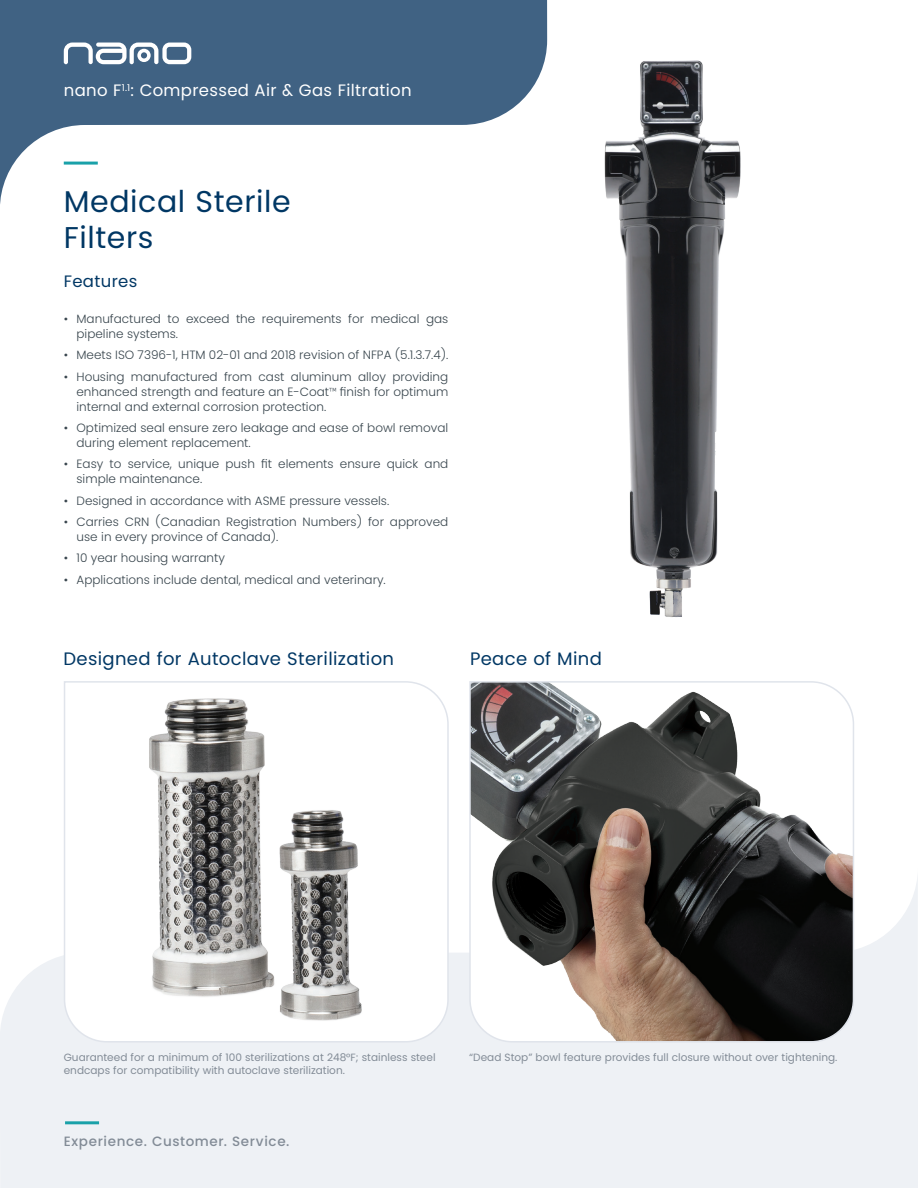
<style>
.page{position:relative;width:918px;height:1188px;background:#fff}
.page>*{position:absolute;margin:0;border:0;box-sizing:border-box;transform-origin:0 0}
.H1_title{font:30px/36px "Poppins";letter-spacing:.02em;color:#003764}
.Subtitle{font:18px "Poppins";letter-spacing:.02em;color:#003764}
.Subtitle-2{font:16.5px "Poppins";letter-spacing:.02em;color:#fff}
.Subtitle-3{font:16.5px "Poppins";letter-spacing:.02em;color:#003764}
.t1{font:500 13.5px "Poppins";letter-spacing:.05em;color:#828b96}
.t2{font:300 12px/15px "Poppins";color:#38454d}
.Long_copy{font:10.5px "Poppins";color:#828b96}
.s1{font-family:"Source Sans Pro"}
</style>
<div class="page">
<div style="left:0;top:877px;width:918px;height:311px;background:#eef1f5"></div>
<svg style="left:469px;top:681px;width:386px;height:362px"></svg>
<svg style="left:63px;top:681px;width:386px;height:362px"></svg>
<svg style="left:0;top:0;width:547px;height:204px;fill:#406283"></svg>
<hr style="left:65px;top:1121px;width:34px;height:3px;background:#1aa1a9">
<hr style="left:64px;top:162px;width:34px;height:3px;background:#1aa1a9">
<img style="left:604px;top:60px;width:137px;height:557px">
<svg style="left:64px;top:43px;width:127px;height:21px"></svg>
<p class="Subtitle-2" style="left:64px;top:81px;width:349px">nano F<sup>1.1</sup>: Compressed Air &amp; Gas Filtration</p>
<p class="H1_title" style="left:64px;top:184px;width:228px">Medical Sterile<br>Filters</p>
<p class="Subtitle-3" style="left:64px;top:271px;width:75px">Features</p>
<p class="t2" style="left:77px;top:311px;width:373px;text-indent:-13px">• Manufactured to exceed the requirements for medical gas pipeline systems.</p>
<p class="t2" style="left:64px;top:348px;width:386px">• Meets ISO 7396-1, HTM 02-01 and 2018 revision of NFPA (5.1.3.7.4).</p>
<p class="t2" style="left:77px;top:369px;width:373px;text-align:justify;text-indent:-13px">• Housing manufactured from cast aluminum alloy providing enhanced strength and feature an E-Coat<span class="s1">™</span> finish for optimum internal and external corrosion protection.</p>
<p class="t2" style="left:77px;top:420px;width:373px;text-indent:-13px">• Optimized seal ensure zero leakage and ease of bowl removal during element replacement.</p>
<p class="t2" style="left:77px;top:457px;width:373px;text-indent:-13px">• Easy to service, unique push fit elements ensure quick and simple maintenance.</p>
<p class="t2" style="left:64px;top:493px;width:327px">• Designed in accordance with ASME pressure vessels.</p>
<p class="t2" style="left:77px;top:514px;width:373px;text-indent:-13px">• Carries CRN (Canadian Registration Numbers) for approved use in every province of Canada).</p>
<p class="t2" style="left:64px;top:551px;width:163px">• 10 year housing warranty</p>
<p class="t2" style="left:64px;top:572px;width:324px">• Applications include dental, medical and veterinary.</p>
<p class="Subtitle" style="left:63px;top:648px;width:332px">Designed for Autoclave Sterilization</p>
<p class="Subtitle" style="left:470px;top:648px;width:133px">Peace of Mind</p>
<p class="Long_copy" style="left:64px;top:1052px;width:373px">Guaranteed for a minimum of 100 sterilizations at 248°F; stainless steel</p>
<p class="Long_copy" style="left:469px;top:1052px;width:370px">“Dead Stop” bowl feature provides full closure without over tightening.</p>
<p class="Long_copy" style="left:64px;top:1064px;width:283px">endcaps for compatibility with autoclave sterilization.</p>
<p class="t1" style="left:64px;top:1133px;width:227px">Experience. Customer. Service.</p>
</div>
